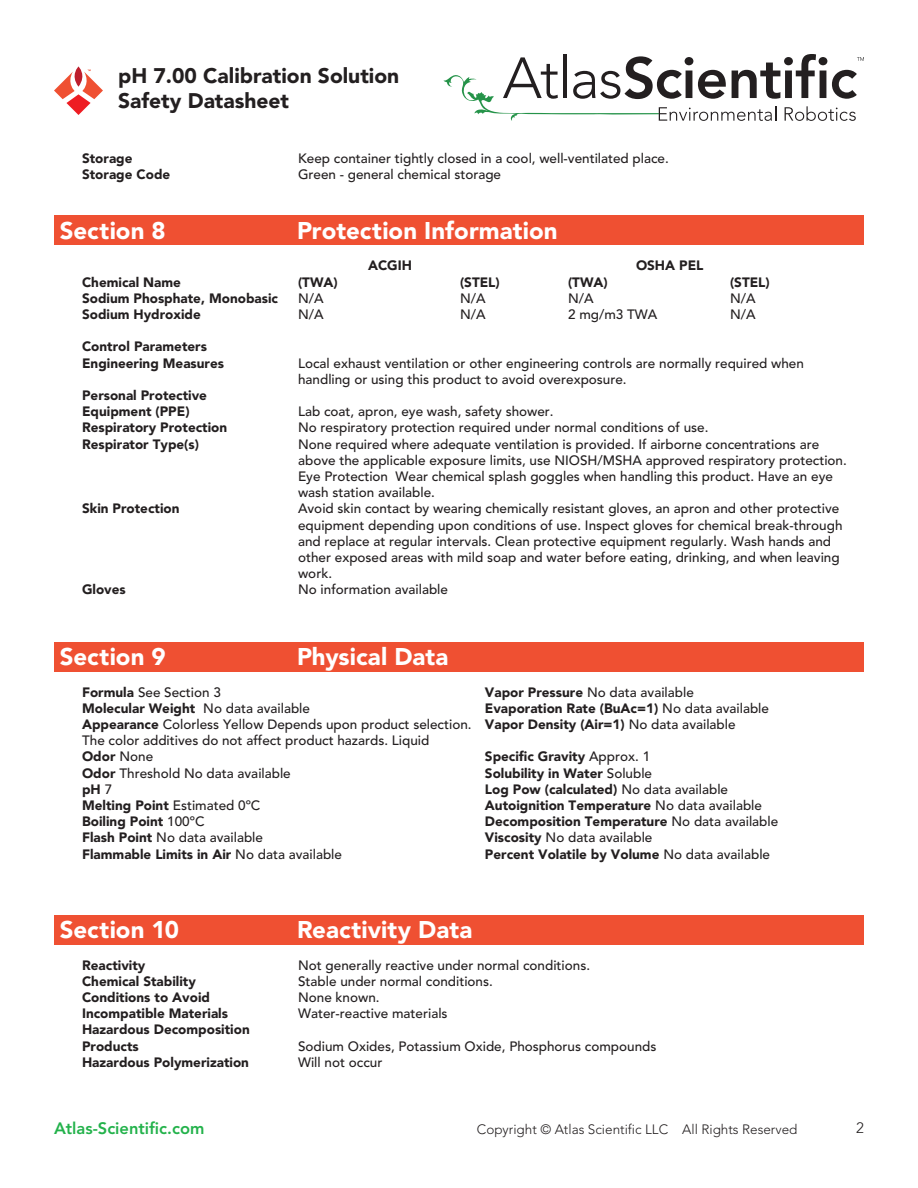
<style>
.page{position:relative;width:918px;height:1188px;background:#fff}
.page>*{position:absolute;margin:0;border:0;box-sizing:border-box;transform-origin:0 0}
.t1{font:900 24px "Avenir";letter-spacing:.005em;color:#fff}
.t2{font:900 21px/25.2px "Avenir";color:#231f20}
.t3{font:800 16.5px "Avenir";color:#23b24b}
.t4{font:300 15px "Avenir";color:#231f20}
.t5{font:500 13.5px/16.2px "Avenir";color:#231f20}
.t6{font:900 13.5px/16.2px "Avenir";color:#231f20}
.t7{font:300 13.5px "Avenir";color:#231f20}
.s1{font-weight:900}
.s2{font-weight:500}
</style>
<div class="page">
<svg style="left:444px;top:54px;width:420px;height:67px"></svg>
<svg style="left:54px;top:66px;width:49px;height:49px"></svg>
<div style="left:54px;top:216px;width:810px;height:29px;background:#ef5032"></div>
<div style="left:54px;top:642px;width:810px;height:29px;background:#ef5032"></div>
<div style="left:54px;top:915px;width:810px;height:29px;background:#ef5032"></div>
<h2 class="t2" style="left:118px;top:63px;width:283px">pH 7.00 Calibration Solution<br>Safety Datasheet</h2>
<p class="t6" style="left:82px;top:150px;width:52px">Storage</p>
<p class="t5" style="left:298px;top:150px;width:372px">Keep container tightly closed in a cool, well-ventilated place.</p>
<p class="t6" style="left:82px;top:166px;width:90px">Storage Code</p>
<p class="t5" style="left:298px;top:167px;width:205px">Green - general chemical storage</p>
<p class="t1" style="left:60px;top:216px;width:107px">Section 8</p>
<p class="t1" style="left:297px;top:216px;width:262px">Protection Information</p>
<p class="t6" style="left:368px;top:258px;width:45px">ACGIH</p>
<p class="t6" style="left:636px;top:258px;width:69px">OSHA PEL</p>
<p class="t6" style="left:82px;top:274px;width:100px">Chemical Name</p>
<p class="t6" style="left:298px;top:274px;width:41px">(TWA)</p>
<p class="t6" style="left:460px;top:274px;width:41px">(STEL)</p>
<p class="t6" style="left:568px;top:274px;width:41px">(TWA)</p>
<p class="t6" style="left:730px;top:274px;width:41px">(STEL)</p>
<p class="t6" style="left:82px;top:290px;width:197px">Sodium Phosphate, Monobasic</p>
<p class="t5" style="left:298px;top:290px;width:27px">N/A</p>
<p class="t5" style="left:460px;top:290px;width:27px">N/A</p>
<p class="t5" style="left:568px;top:290px;width:27px">N/A</p>
<p class="t5" style="left:730px;top:290px;width:27px">N/A</p>
<p class="t6" style="left:82px;top:306px;width:120px">Sodium Hydroxide</p>
<p class="t5" style="left:298px;top:307px;width:27px">N/A</p>
<p class="t5" style="left:460px;top:307px;width:27px">N/A</p>
<p class="t5" style="left:568px;top:307px;width:91px">2 mg/m3 TWA</p>
<p class="t5" style="left:730px;top:307px;width:27px">N/A</p>
<p class="t6" style="left:82px;top:339px;width:126px">Control Parameters</p>
<p class="t6" style="left:82px;top:355px;width:144px">Engineering Measures</p>
<p class="t5" style="left:298px;top:355px;width:507px">Local exhaust ventilation or other engineering controls are normally required when</p>
<p class="t5" style="left:298px;top:371px;width:330px">handling or using this product to avoid overexposure.</p>
<p class="t6" style="left:82px;top:387px;width:126px">Personal Protective<br>Equipment (PPE)</p>
<p class="t5" style="left:298px;top:404px;width:257px">Lab coat, apron, eye wash, safety shower.</p>
<p class="t6" style="left:82px;top:420px;width:147px">Respiratory Protection</p>
<p class="t5" style="left:298px;top:420px;width:412px">No respiratory protection required under normal conditions of use.</p>
<p class="t6" style="left:82px;top:436px;width:118px">Respirator Type(s)</p>
<p class="t5" style="left:298px;top:436px;width:550px">None required where adequate ventilation is provided. If airborne concentrations are above the applicable exposure limits, use NIOSH/MSHA approved respiratory protection.</p>
<p class="t5" style="left:298px;top:469px;width:536px">Eye Protection Wear chemical splash goggles when handling this product. Have an eye wash station available.</p>
<p class="t6" style="left:82px;top:501px;width:99px">Skin Protection</p>
<p class="t5" style="left:298px;top:501px;width:543px">Avoid skin contact by wearing chemically resistant gloves, an apron and other protective</p>
<p class="t5" style="left:298px;top:517px;width:546px">equipment depending upon conditions of use. Inspect gloves for chemical break-through</p>
<p class="t5" style="left:298px;top:533px;width:535px">and replace at regular intervals. Clean protective equipment regularly. Wash hands and</p>
<p class="t5" style="left:298px;top:550px;width:543px">other exposed areas with mild soap and water before eating, drinking, and when leaving</p>
<p class="t5" style="left:298px;top:566px;width:36px">work.</p>
<p class="t6" style="left:82px;top:582px;width:45px">Gloves</p>
<p class="t5" style="left:298px;top:582px;width:151px">No information available</p>
<p class="t1" style="left:60px;top:642px;width:107px">Section 9</p>
<p class="t1" style="left:297px;top:642px;width:153px">Physical Data</p>
<p class="t5" style="left:82px;top:684px;width:140px"><span class="s1">Formula</span> See Section 3</p>
<p class="t6" style="left:82px;top:700px;width:229px">Molecular Weight <span class="s2">No data available</span></p>
<p class="t5" style="left:82px;top:717px;width:391px"><span class="s1">Appearance</span> Colorless Yellow Depends upon product selection.</p>
<p class="t5" style="left:82px;top:733px;width:349px">The color additives do not affect product hazards. Liquid</p>
<p class="t6" style="left:82px;top:748px;width:73px">Odor <span class="s2">None</span></p>
<p class="t5" style="left:82px;top:765px;width:210px"><span class="s1">Odor</span> Threshold No data available</p>
<p class="t6" style="left:82px;top:781px;width:32px">pH <span class="s2">7</span></p>
<p class="t6" style="left:82px;top:797px;width:180px">Melting Point <span class="s2">Estimated 0ºC</span></p>
<p class="t6" style="left:82px;top:813px;width:124px">Boiling Point <span class="s2">100ºC</span></p>
<p class="t5" style="left:82px;top:830px;width:182px"><span class="s1">Flash Point</span> No data available</p>
<p class="t6" style="left:82px;top:846px;width:261px">Flammable Limits in Air <span class="s2">No data available</span></p>
<p class="t5" style="left:485px;top:684px;width:210px"><span class="s1">Vapor Pressure</span> No data available</p>
<p class="t6" style="left:485px;top:700px;width:286px">Evaporation Rate (BuAc=1) <span class="s2">No data available</span></p>
<p class="t6" style="left:485px;top:716px;width:252px">Vapor Density (Air=1) <span class="s2">No data available</span></p>
<p class="t6" style="left:485px;top:748px;width:169px">Specific Gravity <span class="s2">Approx. 1<br></span>Solubility in Water <span class="s2">Soluble</span></p>
<p class="t6" style="left:485px;top:781px;width:245px">Log Pow (calculated) <span class="s2">No data available</span></p>
<p class="t6" style="left:485px;top:797px;width:279px">Autoignition Temperature <span class="s2">No data available</span></p>
<p class="t6" style="left:485px;top:813px;width:295px">Decomposition Temperature <span class="s2">No data available</span></p>
<p class="t5" style="left:485px;top:830px;width:169px"><span class="s1">Viscosity</span> No data available</p>
<p class="t6" style="left:485px;top:846px;width:287px">Percent Volatile by Volume <span class="s2">No data available</span></p>
<p class="t1" style="left:60px;top:915px;width:121px">Section 10</p>
<p class="t1" style="left:297px;top:915px;width:177px">Reactivity Data</p>
<p class="t6" style="left:82px;top:957px;width:65px">Reactivity</p>
<p class="t5" style="left:298px;top:957px;width:294px">Not generally reactive under normal conditions.</p>
<p class="t6" style="left:82px;top:973px;width:115px">Chemical Stability</p>
<p class="t5" style="left:298px;top:973px;width:196px">Stable under normal conditions.</p>
<p class="t6" style="left:82px;top:989px;width:129px">Conditions to Avoid</p>
<p class="t5" style="left:298px;top:990px;width:83px">None known.</p>
<p class="t6" style="left:82px;top:1005px;width:148px">Incompatible Materials</p>
<p class="t5" style="left:298px;top:1006px;width:151px">Water-reactive materials</p>
<p class="t6" style="left:82px;top:1022px;width:169px">Hazardous Decomposition<br>Products</p>
<p class="t5" style="left:298px;top:1038px;width:360px">Sodium Oxides, Potassium Oxide, Phosphorus compounds</p>
<p class="t6" style="left:82px;top:1054px;width:168px">Hazardous Polymerization</p>
<p class="t5" style="left:298px;top:1054px;width:86px">Will not occur</p>
<p class="t3" style="left:54px;top:1118px;width:152px">Atlas-Scientific.com</p>
<p class="t7" style="left:477px;top:1121px;width:322px">Copyright © Atlas Scientific LLC All Rights Reserved</p>
<p class="t4" style="left:856px;top:1119px;width:9px">2</p>
</div>
